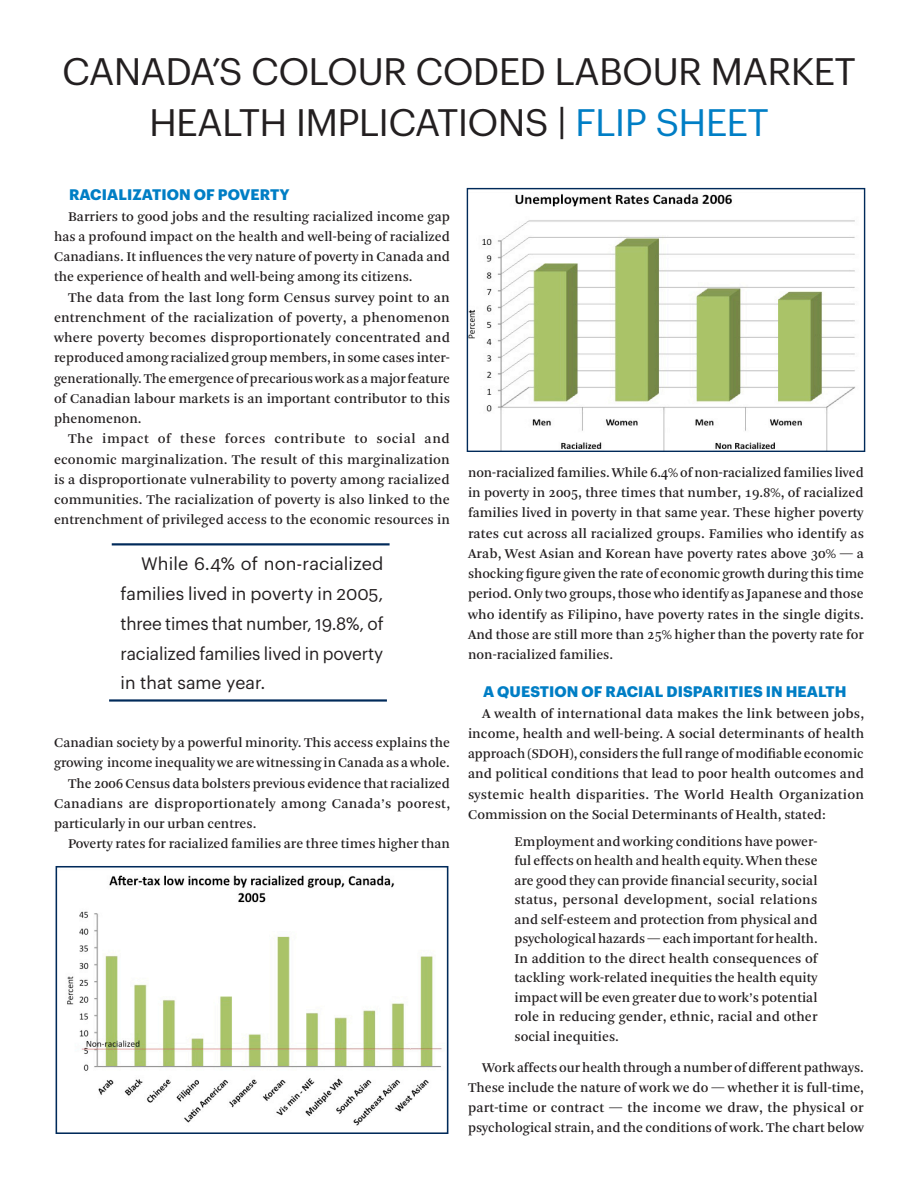
<style>
.page{position:relative;width:918px;height:1188px;background:#fff}
.page>*{position:absolute;margin:0;border:0;box-sizing:border-box;transform-origin:0 0}
.t1{font:37.5px "Graphik";letter-spacing:-.02em;color:#231f20}
.BodyWI-01-indent{font:17.7px/29.7px "Graphik";letter-spacing:-.005em;color:#231f20;text-align:justify}
.Subheads{font:700 15px "Graphik";letter-spacing:.005em;color:#007ec5}
.BodyWI-01-indent-2{font:14.1px/20.2px "Arnhem";color:#231f20;text-align:justify}
.Block_Quotes_in_text{font:14.1px/19.5px "Arnhem";letter-spacing:.005em;color:#231f20;text-align:justify}
.s1{color:#007ec5}
</style>
<div class="page">
<img style="left:469px;top:193px;width:387px;height:257px">
<div style="left:467px;top:188px;width:398px;height:264px;border:1px solid #002a5a"></div>
<img style="left:67px;top:875px;width:375px;height:251px">
<div style="left:56px;top:866px;width:392px;height:268px;border:2px solid #002a5a"></div>
<hr style="left:112px;top:543px;width:278px;height:2px;background:#002a5a">
<hr style="left:109px;top:699px;width:278px;height:3px;background:#002a5a">
<p class="t1" style="left:62px;top:43px;width:795px">CANADA’S COLOUR CODED LABOUR MARKET</p>
<p class="t1" style="left:149px;top:94px;width:621px">HEALTH IMPLICATIONS | <span class="s1">FLIP SHEET</span></p>
<p class="Subheads" style="left:69px;top:183px;width:222px">RACIALIZATION OF POVERTY</p>
<p class="BodyWI-01-indent-2" style="left:54px;top:206px;width:398px;text-indent:14px">Barriers to good jobs and the resulting racialized income gap has a profound impact on the health and well-being of racialized Canadians. It influences the very nature of poverty in Canada and the experience of health and well-being among its citizens.</p>
<p class="BodyWI-01-indent-2" style="left:54px;top:287px;width:398px;text-indent:14px">The data from the last long form Census survey point to an entrenchment of the racialization of poverty, a phenomenon where poverty becomes disproportionately concentrated and reproduced among racialized group members, in some cases inter&shy;generationally. The emergence of precarious work as a major feature of Canadian labour markets is an important contributor to this phenomenon.</p>
<p class="BodyWI-01-indent-2" style="left:54px;top:429px;width:397px;text-indent:14px">The impact of these forces contribute to social and economic marginalization. The result of this marginalization is a disproportionate vulnerability to poverty among racialized communities. The racialization of poverty is also linked to the entrenchment of privileged access to the economic resources in</p>
<p class="BodyWI-01-indent" style="left:121px;top:548px;width:265px;text-indent:21px">While 6.4% of non-racialized families lived in poverty in 2005, three times that number, 19.8%, of racialized families lived in poverty in that same year.</p>
<p class="BodyWI-01-indent-2" style="left:54px;top:733px;width:397px">Canadian society by a powerful minority. This access explains the growing income inequality we are witnessing in Canada as a whole.</p>
<p class="BodyWI-01-indent-2" style="left:54px;top:773px;width:398px;text-indent:14px">The 2006 Census data bolsters previous evidence that racialized Canadians are disproportionately among Canada’s poorest, particularly in our urban centres.</p>
<p class="BodyWI-01-indent-2" style="left:68px;top:834px;width:383px">Poverty rates for racialized families are three times higher than</p>
<p class="BodyWI-01-indent-2" style="left:468px;top:462px;width:398px">non-racialized families. While 6.4% of non-racialized families lived in poverty in 2005, three times that number, 19.8%, of racialized families lived in poverty in that same year. These higher poverty rates cut across all racialized groups. Families who identify as Arab, West Asian and Korean have poverty rates above 30% — a shocking figure given the rate of economic growth during this time period. Only two groups, those who identify as Japanese and those who identify as Filipino, have poverty rates in the single digits.<br>And those are still more than 25% higher than the poverty rate for non-racialized families.</p>
<p class="Subheads" style="left:483px;top:680px;width:365px">A QUESTION OF RACIAL DISPARITIES IN HEALTH</p>
<p class="BodyWI-01-indent-2" style="left:468px;top:703px;width:398px;text-indent:14px">A wealth of international data makes the link between jobs, income, health and well-being. A social determinants of health approach (SDOH), considers the full range of modifiable economic and political conditions that lead to poor health outcomes and systemic health disparities. The World Health Organization Commission on the Social Determinants of Health, stated:</p>
<p class="Block_Quotes_in_text" style="left:514px;top:832px;width:305px">Employment and working conditions have power&shy;ful effects on health and health equity. When these are good they can provide financial security, social status, personal development, social relations and self-esteem and protection from physical and psychological hazards — each important for health.<br>In addition to the direct health consequences of tackling work-related inequities the health equity impact will be even greater due to work’s potential role in reducing gender, ethnic, racial and other social inequities.</p>
<p class="BodyWI-01-indent-2" style="left:468px;top:1057px;width:398px;text-indent:14px">Work affects our health through a number of different pathways.<br>These include the nature of work we do — whether it is full-time, part-time or contract — the income we draw, the physical or psychological strain, and the conditions of work. The chart below</p>
</div>
